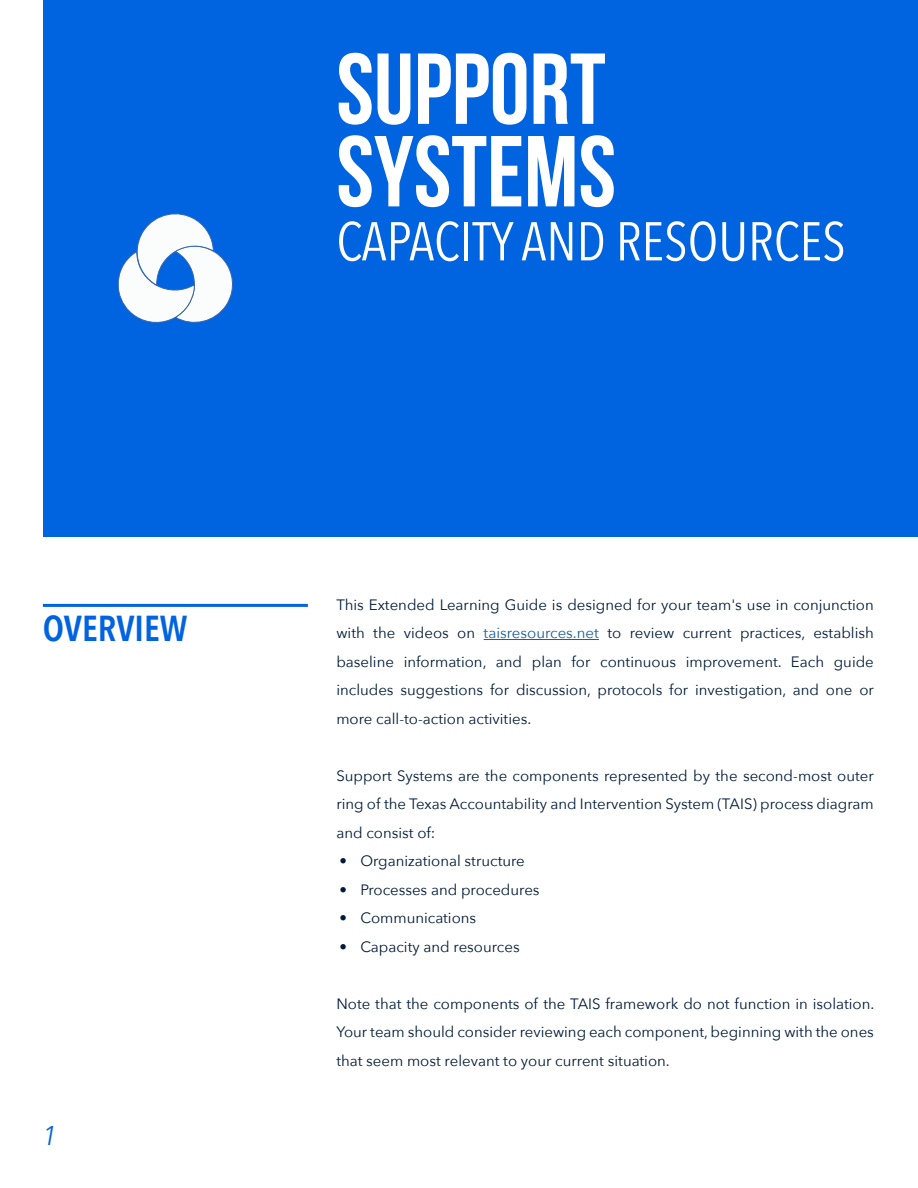
<style>
.page{position:relative;width:918px;height:1188px;background:#fff}
.page>*{position:absolute;margin:0;border:0;box-sizing:border-box;transform-origin:0 0}
.t1{font:100.5px/82.5px "Bebas Neue";color:#fff}
.t2{font:54px "Avenir Next Condensed";color:#fff}
.t3{font:600 36px "Avenir Next Condensed";color:#0063e0}
.t4{font:italic 27px "Avenir Next Condensed";color:#0063e0}
.t5{font:15px/28.5px "Avenir Next";color:#001a38;text-align:justify}
.s1{color:#175d9e}
</style>
<div class="page">
<hr style="left:43px;top:604px;width:265px;height:3px;background:#0063e0">
<div style="left:43px;top:0;width:874px;height:536px;background:#0063e0"></div>
<svg style="left:118px;top:214px;width:115px;height:109px"></svg>
<hr style="left:484px;top:639px;width:115px;height:1px;background:#175d9e">
<h3 class="t3" style="left:43px;top:598px;width:146px">OVERVIEW</h3>
<h3 class="t4" style="left:43px;top:1119px;width:14px">1</h3>
<p class="t1" style="left:336px;top:45px;width:281px">SUPPORT<br>SYSTEMS</p>
<p class="t2" style="left:336px;top:195px;width:511px">CAPACITY AND RESOURCES</p>
<p class="t5" style="left:336px;top:590px;width:539px">This Extended Learning Guide is designed for your team's use in conjunction with the videos on <span class="s1">taisresources.net</span> to review current practices, establish baseline information, and plan for continuous improvement. Each guide includes suggestions for discussion, protocols for investigation, and one or more call-to-action activities.</p>
<p class="t5" style="left:336px;top:761px;width:539px">Support Systems are the components represented by the second-most outer ring of the Texas Accountability and Intervention System (TAIS) process diagram and consist of:</p>
<p class="t5" style="left:339px;top:846px;width:187px">• Organizational structure</p>
<p class="t5" style="left:339px;top:875px;width:202px">• Processes and procedures</p>
<p class="t5" style="left:339px;top:903px;width:138px">• Communications</p>
<p class="t5" style="left:339px;top:932px;width:182px">• Capacity and resources</p>
<p class="t5" style="left:336px;top:989px;width:539px">Note that the components of the TAIS framework do not function in isolation.<br>Your team should consider reviewing each component, beginning with the ones that seem most relevant to your current situation.</p>
</div>
